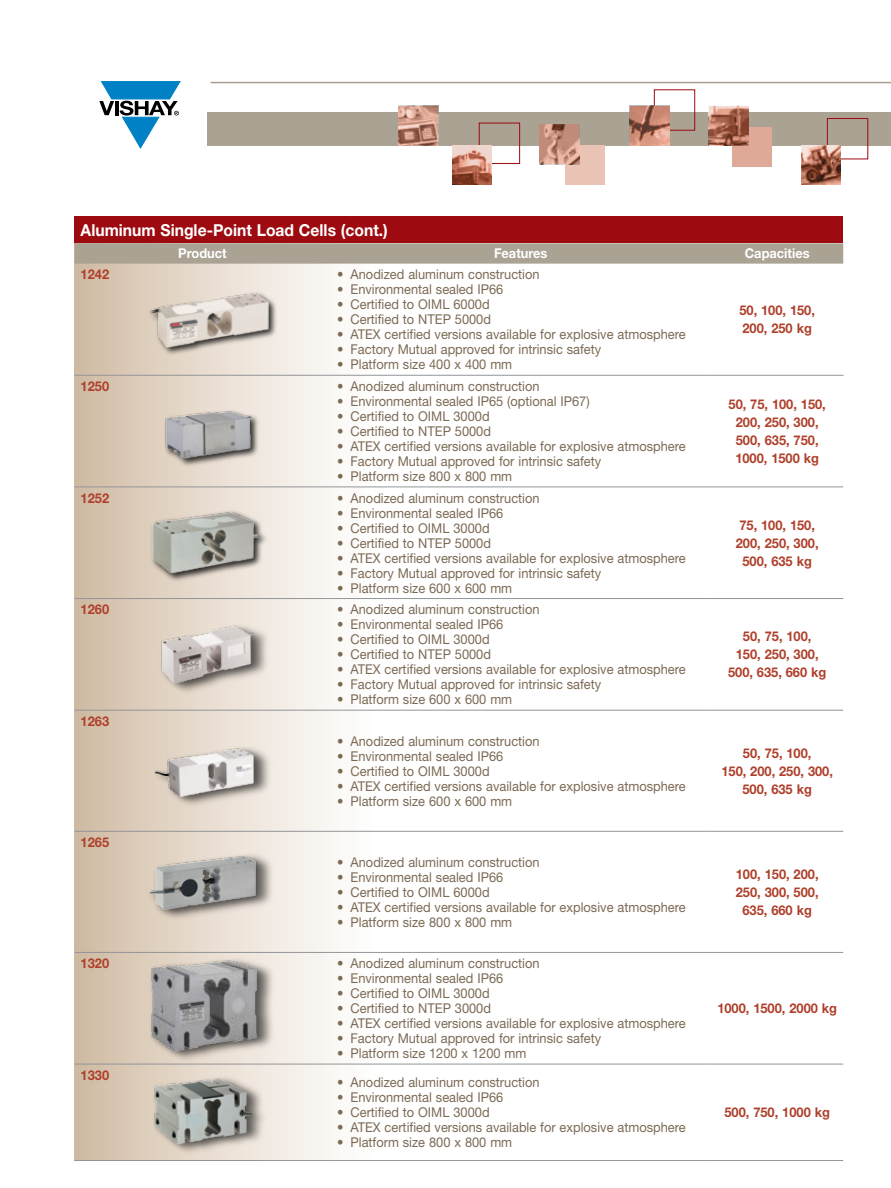
<style>
.page{position:relative;width:891px;height:1188px;background:#fff}
.page>*{position:absolute;margin:0;border:0;box-sizing:border-box;transform-origin:0 0}
.t1{font:700 16.5px "Helvetica Neue LT Std";color:#fff;scale:.95 1}
.t2{font:13.5px "Helvetica Neue LT Std";color:#7c6a55;scale:.95 1}
.t3{font:700 13.5px/18px "Helvetica Neue LT Std";color:#af402b;text-align:center;scale:.95 1}
.t4{font:700 13.5px "Helvetica Neue LT Std";color:#fff;scale:.95 1}
</style>
<div class="page">
<div style="left:208px;top:112px;width:683px;height:33px;background:#aaa293"></div>
<hr style="left:211px;top:82px;width:680px;height:1px;background:#7c6a55">
<svg style="left:99px;top:81px;width:81px;height:67px"></svg>
<div style="left:732px;top:127px;width:40px;height:40px;background:#dea996"></div>
<div style="left:654px;top:89px;width:41px;height:42px;border:1px solid #9d0a0f"></div>
<img style="left:709px;top:106px;width:39px;height:39px">
<div style="left:827px;top:118px;width:41px;height:41px;border:1px solid #9d0a0f"></div>
<div style="left:565px;top:145px;width:40px;height:40px;background:#e9c3b4"></div>
<div style="left:479px;top:123px;width:41px;height:41px;border:1px solid #9d0a0f"></div>
<img style="left:452px;top:145px;width:40px;height:40px">
<img style="left:630px;top:106px;width:39px;height:39px">
<img style="left:540px;top:125px;width:39px;height:39px">
<img style="left:801px;top:145px;width:40px;height:40px">
<img style="left:398px;top:106px;width:40px;height:39px">
<div style="left:74px;top:216px;width:312px;height:945px;background:linear-gradient(to right,#d1bda5,#fff)"></div>
<div style="left:75px;top:216px;width:768px;height:27px;background:#9d0a0f"></div>
<svg style="left:75px;top:243px;width:768px;height:21px;background:#aca496"></svg>
<hr style="left:75px;top:487px;width:255px;height:1px;background:#939598">
<hr style="left:330px;top:487px;width:381px;height:1px;background:#939598">
<hr style="left:711px;top:487px;width:132px;height:1px;background:#939598">
<hr style="left:75px;top:598px;width:255px;height:1px;background:#939598">
<hr style="left:330px;top:598px;width:381px;height:1px;background:#939598">
<hr style="left:711px;top:598px;width:132px;height:1px;background:#939598">
<hr style="left:75px;top:710px;width:255px;height:1px;background:#939598">
<hr style="left:330px;top:710px;width:381px;height:1px;background:#939598">
<hr style="left:711px;top:710px;width:132px;height:1px;background:#939598">
<hr style="left:75px;top:831px;width:255px;height:1px;background:#939598">
<hr style="left:330px;top:831px;width:381px;height:1px;background:#939598">
<hr style="left:711px;top:831px;width:132px;height:1px;background:#939598">
<hr style="left:75px;top:952px;width:255px;height:1px;background:#939598">
<hr style="left:330px;top:952px;width:381px;height:1px;background:#939598">
<hr style="left:711px;top:952px;width:132px;height:1px;background:#939598">
<hr style="left:75px;top:1160px;width:255px;height:1px;background:#939598">
<hr style="left:330px;top:1160px;width:381px;height:1px;background:#939598">
<hr style="left:711px;top:1160px;width:132px;height:1px;background:#939598">
<hr style="left:75px;top:1064px;width:255px;height:1px;background:#939598">
<hr style="left:330px;top:1064px;width:381px;height:1px;background:#939598">
<hr style="left:711px;top:1064px;width:132px;height:1px;background:#939598">
<hr style="left:74px;top:375px;width:256px;height:1px;background:#939598">
<hr style="left:330px;top:375px;width:381px;height:1px;background:#939598">
<hr style="left:711px;top:375px;width:133px;height:1px;background:#939598">
<div style="left:149px;top:290px;width:130px;height:67px;background:#000;opacity:.75"></div>
<img style="left:142px;top:290px;width:130px;height:69px">
<div style="left:162px;top:409px;width:99px;height:60px;background:#000;opacity:.75"></div>
<img style="left:159px;top:407px;width:98px;height:54px">
<div style="left:158px;top:744px;width:116px;height:66px;background:#000;opacity:.5"></div>
<img style="left:151px;top:741px;width:111px;height:58px">
<div style="left:152px;top:956px;width:125px;height:108px;background:#000;opacity:.5"></div>
<img style="left:149px;top:956px;width:110px;height:96px">
<div style="left:163px;top:621px;width:109px;height:75px;background:#000;opacity:.5"></div>
<img style="left:158px;top:621px;width:99px;height:64px">
<div style="left:155px;top:1074px;width:115px;height:83px;background:#000;opacity:.5"></div>
<img style="left:152px;top:1076px;width:102px;height:69px">
<div style="left:151px;top:851px;width:124px;height:72px;background:#000;opacity:.5"></div>
<img style="left:142px;top:839px;width:123px;height:83px">
<div style="left:150px;top:509px;width:119px;height:74px;background:#000;opacity:.75"></div>
<img style="left:144px;top:506px;width:121px;height:73px">
<p class="t1" style="left:81px;top:220px;width:325px">Aluminum Single-Point Load Cells (cont.)</p>
<p class="t4" style="left:178px;top:245px;width:53px">Product</p>
<p class="t4" style="left:494px;top:245px;width:58px">Features</p>
<p class="t4" style="left:745px;top:245px;width:70px">Capacities</p>
<p class="t3" style="left:81px;top:265px;width:32px">1242</p>
<p class="t2" style="left:337px;top:266px;width:215px">• Anodized aluminum construction</p>
<p class="t2" style="left:337px;top:281px;width:177px">• Environmental sealed IP66</p>
<p class="t2" style="left:337px;top:296px;width:162px">• Certified to OIML 6000d</p>
<p class="t2" style="left:337px;top:311px;width:164px">• Certified to NTEP 5000d</p>
<p class="t2" style="left:337px;top:326px;width:368px">• ATEX certified versions available for explosive atmosphere</p>
<p class="t2" style="left:337px;top:341px;width:280px">• Factory Mutual approved for intrinsic safety</p>
<p class="t2" style="left:337px;top:356px;width:186px">• Platform size 400 x 400 mm</p>
<p class="t3" style="left:739px;top:301px;width:81px;text-align:left">50, 100, 150,<br>200, 250 kg</p>
<p class="t3" style="left:81px;top:377px;width:32px">1250</p>
<p class="t2" style="left:337px;top:378px;width:215px">• Anodized aluminum construction</p>
<p class="t2" style="left:337px;top:393px;width:268px">• Environmental sealed IP65 (optional IP67)</p>
<p class="t2" style="left:337px;top:408px;width:162px">• Certified to OIML 3000d</p>
<p class="t2" style="left:337px;top:423px;width:164px">• Certified to NTEP 5000d</p>
<p class="t2" style="left:337px;top:438px;width:368px">• ATEX certified versions available for explosive atmosphere</p>
<p class="t2" style="left:337px;top:453px;width:280px">• Factory Mutual approved for intrinsic safety</p>
<p class="t2" style="left:337px;top:468px;width:186px">• Platform size 800 x 800 mm</p>
<p class="t3" style="left:81px;top:488px;width:32px">1252</p>
<p class="t2" style="left:337px;top:490px;width:215px">• Anodized aluminum construction</p>
<p class="t2" style="left:337px;top:505px;width:177px">• Environmental sealed IP66</p>
<p class="t2" style="left:337px;top:520px;width:162px">• Certified to OIML 3000d</p>
<p class="t2" style="left:337px;top:535px;width:164px">• Certified to NTEP 5000d</p>
<p class="t2" style="left:337px;top:550px;width:368px">• ATEX certified versions available for explosive atmosphere</p>
<p class="t2" style="left:337px;top:565px;width:280px">• Factory Mutual approved for intrinsic safety</p>
<p class="t2" style="left:337px;top:580px;width:186px">• Platform size 600 x 600 mm</p>
<p class="t3" style="left:81px;top:600px;width:32px">1260</p>
<p class="t2" style="left:337px;top:601px;width:215px">• Anodized aluminum construction</p>
<p class="t2" style="left:337px;top:616px;width:177px">• Environmental sealed IP66</p>
<p class="t2" style="left:337px;top:631px;width:162px">• Certified to OIML 3000d</p>
<p class="t2" style="left:337px;top:646px;width:164px">• Certified to NTEP 5000d</p>
<p class="t2" style="left:337px;top:661px;width:368px">• ATEX certified versions available for explosive atmosphere</p>
<p class="t2" style="left:337px;top:676px;width:280px">• Factory Mutual approved for intrinsic safety</p>
<p class="t2" style="left:337px;top:691px;width:186px">• Platform size 600 x 600 mm</p>
<p class="t3" style="left:81px;top:712px;width:32px">1263</p>
<p class="t3" style="left:81px;top:833px;width:32px">1265</p>
<p class="t2" style="left:337px;top:733px;width:215px">• Anodized aluminum construction</p>
<p class="t2" style="left:337px;top:748px;width:177px">• Environmental sealed IP66</p>
<p class="t2" style="left:337px;top:763px;width:162px">• Certified to OIML 3000d</p>
<p class="t2" style="left:337px;top:778px;width:368px">• ATEX certified versions available for explosive atmosphere</p>
<p class="t2" style="left:337px;top:793px;width:186px">• Platform size 600 x 600 mm</p>
<p class="t2" style="left:337px;top:854px;width:215px">• Anodized aluminum construction</p>
<p class="t2" style="left:337px;top:869px;width:177px">• Environmental sealed IP66</p>
<p class="t2" style="left:337px;top:884px;width:162px">• Certified to OIML 6000d</p>
<p class="t2" style="left:337px;top:899px;width:368px">• ATEX certified versions available for explosive atmosphere</p>
<p class="t2" style="left:337px;top:914px;width:186px">• Platform size 800 x 800 mm</p>
<p class="t3" style="left:81px;top:954px;width:32px">1320</p>
<p class="t2" style="left:337px;top:955px;width:215px">• Anodized aluminum construction</p>
<p class="t2" style="left:337px;top:970px;width:177px">• Environmental sealed IP66</p>
<p class="t2" style="left:337px;top:985px;width:162px">• Certified to OIML 3000d</p>
<p class="t2" style="left:337px;top:1000px;width:164px">• Certified to NTEP 3000d</p>
<p class="t2" style="left:337px;top:1015px;width:368px">• ATEX certified versions available for explosive atmosphere</p>
<p class="t2" style="left:337px;top:1030px;width:280px">• Factory Mutual approved for intrinsic safety</p>
<p class="t2" style="left:337px;top:1045px;width:201px">• Platform size 1200 x 1200 mm</p>
<p class="t3" style="left:81px;top:1066px;width:32px">1330</p>
<p class="t2" style="left:337px;top:1074px;width:215px">• Anodized aluminum construction</p>
<p class="t2" style="left:337px;top:1089px;width:177px">• Environmental sealed IP66</p>
<p class="t2" style="left:337px;top:1104px;width:162px">• Certified to OIML 3000d</p>
<p class="t2" style="left:337px;top:1119px;width:368px">• ATEX certified versions available for explosive atmosphere</p>
<p class="t2" style="left:337px;top:1134px;width:186px">• Platform size 800 x 800 mm</p>
<p class="t3" style="left:729px;top:395px;width:104px">50, 75, 100, 150,<br>200, 250, 300,<br>500, 635, 750,<br>1000, 1500 kg</p>
<p class="t3" style="left:736px;top:515px;width:89px">75, 100, 150,<br>200, 250, 300,<br>500, 635 kg</p>
<p class="t3" style="left:728px;top:627px;width:105px">50, 75, 100,<br>150, 250, 300,<br>500, 635, 660 kg</p>
<p class="t3" style="left:721px;top:743px;width:119px">50, 75, 100,<br>150, 200, 250, 300,<br>500, 635 kg</p>
<p class="t3" style="left:736px;top:865px;width:89px">100, 150, 200,<br>250, 300, 500,<br>635, 660 kg</p>
<p class="t3" style="left:717px;top:999px;width:127px">1000, 1500, 2000 kg</p>
<p class="t3" style="left:725px;top:1103px;width:112px">500, 750, 1000 kg</p>
</div>
